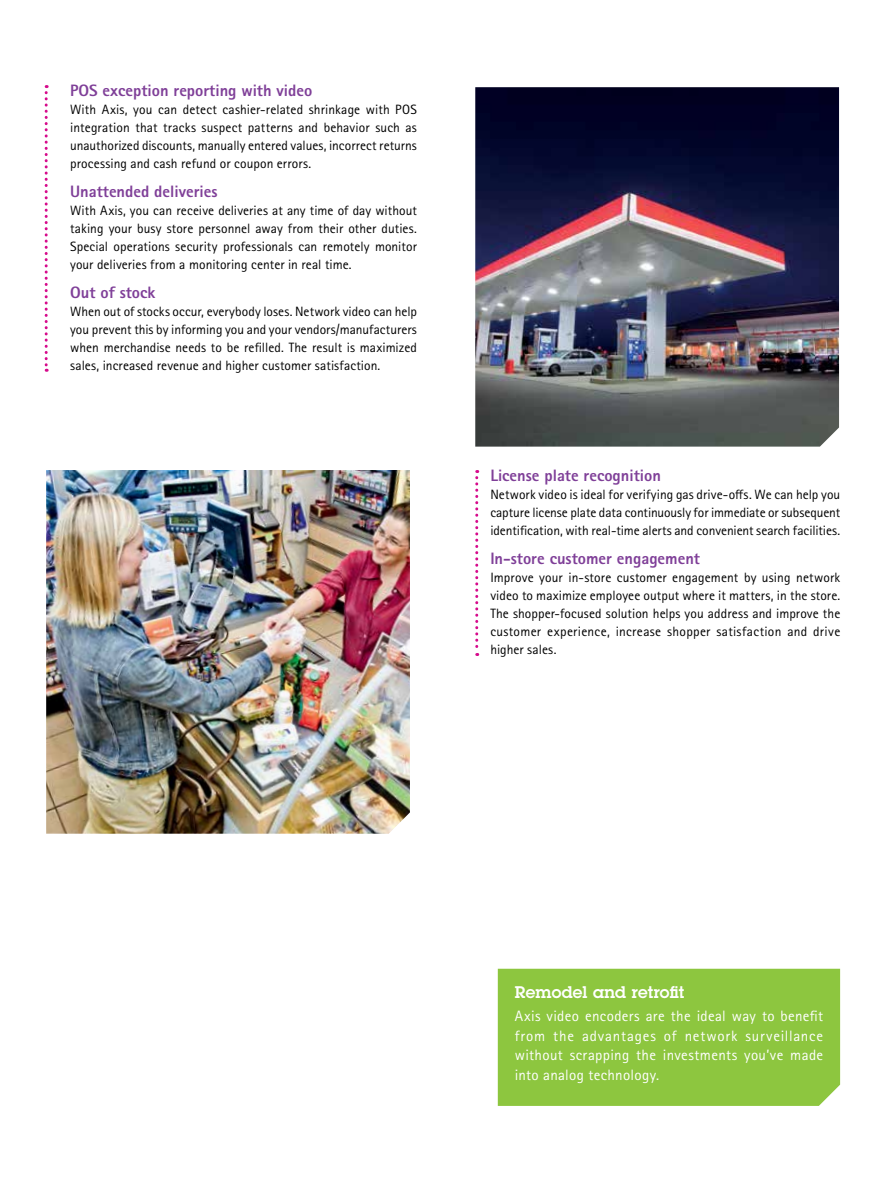
<style>
.page{position:relative;width:885px;height:1191px;background:#fff}
.page>*{position:absolute;margin:0;border:0;box-sizing:border-box;transform-origin:0 0}
.t1{font:800 16.5px "Rotis Sans Serif Pro";color:#7f3f98}
.t2{font:600 16.5px "Lubalin Graph ECG";letter-spacing:.01em;color:#fff}
.t3{font:15px/19.5px "Rotis Sans Serif Pro";letter-spacing:.025em;color:#fff;text-align:justify}
.t4{font:13.5px/18px "Rotis Sans Serif Pro";letter-spacing:.005em;color:#000;text-align:justify}
</style>
<div class="page">
<svg style="left:45px;top:85px;width:3px;height:287px"></svg>
<svg style="left:475px;top:470px;width:3px;height:186px"></svg>
<img style="left:46px;top:470px;width:364px;height:363px">
<img style="left:475px;top:87px;width:364px;height:359px">
<div style="left:497px;top:968px;width:343px;height:138px;background:#8dc63f"></div>
<p class="t1" style="left:70px;top:80px;width:243px">POS exception reporting with video</p>
<p class="t4" style="left:70px;top:101px;width:348px">With Axis, you can detect cashier-related shrinkage with POS integration that tracks suspect patterns and behavior such as unauthorized discounts, manually entered values, incorrect returns processing and cash refund or coupon errors.</p>
<p class="t1" style="left:70px;top:181px;width:149px">Unattended deliveries</p>
<p class="t4" style="left:70px;top:202px;width:348px">With Axis, you can receive deliveries at any time of day without taking your busy store personnel away from their other duties.<br>Special operations security professionals can remotely monitor your deliveries from a monitoring center in real time.</p>
<p class="t1" style="left:70px;top:282px;width:87px">Out of stock</p>
<p class="t4" style="left:70px;top:303px;width:348px">When out of stocks occur, everybody loses. Network video can help you prevent this by informing you and your vendors/manufacturers when merchandise needs to be refilled. The result is maximized sales, increased revenue and higher customer satisfaction.</p>
<p class="t1" style="left:490px;top:465px;width:172px">License plate recognition</p>
<p class="t4" style="left:490px;top:486px;width:351px">Network video is ideal for verifying gas drive-offs. We can help you capture license plate data continuously for immediate or subsequent identification, with real-time alerts and convenient search facilities.</p>
<p class="t1" style="left:490px;top:548px;width:211px">In-store customer engagement</p>
<p class="t4" style="left:490px;top:569px;width:351px">Improve your in-store customer engagement by using network video to maximize employee output where it matters, in the store.<br>The shopper-focused solution helps you address and improve the customer experience, increase shopper satisfaction and drive higher sales.</p>
<p class="t2" style="left:514px;top:980px;width:171px">Remodel and retrofit</p>
<p class="t3" style="left:514px;top:1006px;width:310px">Axis video encoders are the ideal way to benefit from the advantages of network surveillance without scrapping the investments you’ve made into analog technology.</p>
</div>
